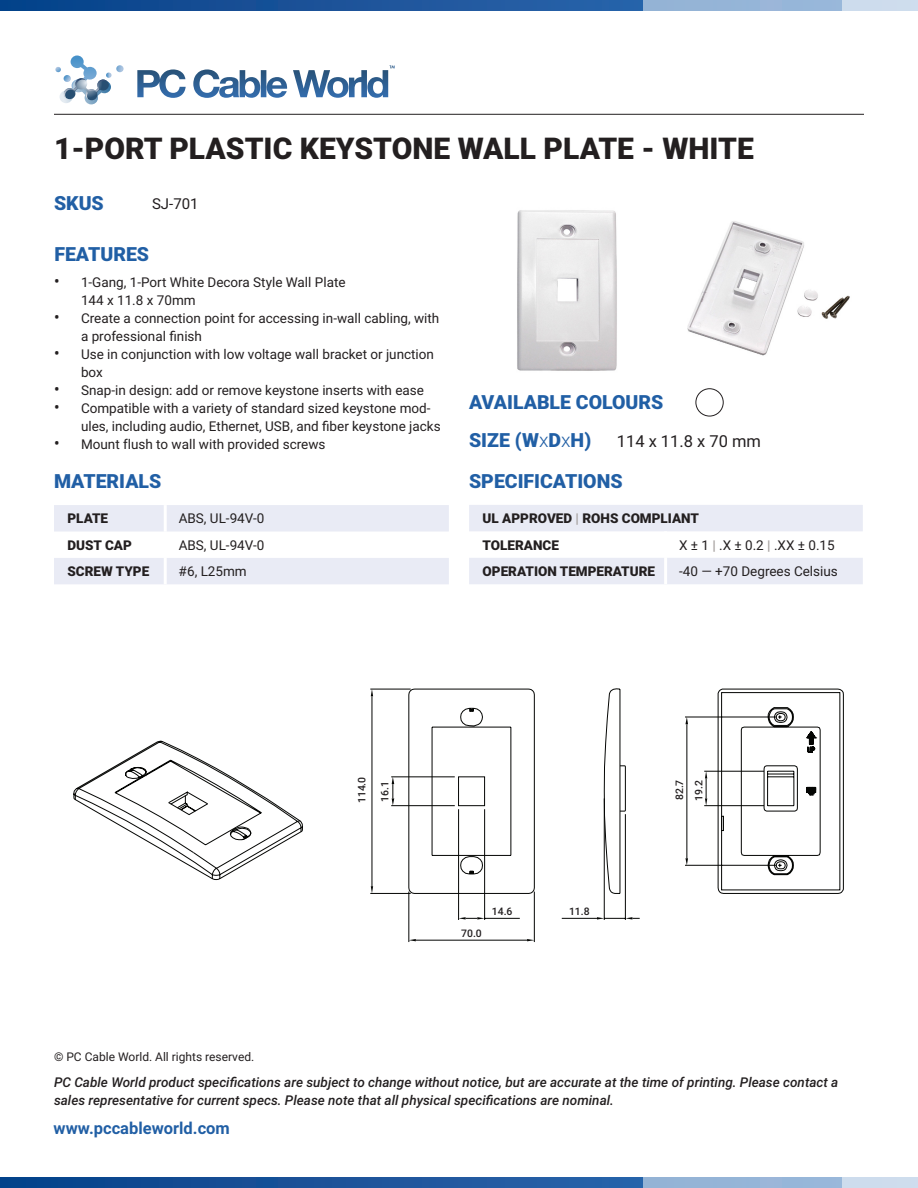
<style>
.page{position:relative;width:918px;height:1188px;background:#fff}
.page>*{position:absolute;margin:0;border:0;box-sizing:border-box;transform-origin:0 0}
.Product_Title{font:900 30px "Roboto";color:#231f20}
.Small_title{font:900 19.5px "Roboto";color:#215fa5}
.t1{font:700 16.5px "Roboto";color:#215fa5}
.SKU_infos{font:16.5px "Roboto";color:#231f20}
.SKU{font:15px "Roboto";color:#231f20}
.t2{font:13.5px/18px "Roboto";color:#231f20}
.t3{font:italic 500 13.5px/18px "Roboto";color:#231f20}
.t4{font:900 13.5px "Roboto";color:#231f20}
.t5{font:12px "Roboto";color:#231f20}
.t6{font:500 10.5px/22.8px "Roboto";color:#231f20}
.s1{font-size:16.5px}
.s2{font-weight:300}
.s3{color:#a7a2a0}
.s4{font-weight:900;color:#a7a2a0}
</style>
<div class="page">
<svg style="left:0;top:0;width:644px;height:11px;background:#195299"></svg>
<svg style="left:55px;top:55px;width:69px;height:50px"></svg>
<svg style="left:137px;top:65px;width:258px;height:33px"></svg>
<div style="left:644px;top:0;width:274px;height:11px;background:#95b5d8"></div>
<div style="left:842px;top:0;width:76px;height:11px;background:#cddced"></div>
<svg style="left:0;top:1177px;width:643px;height:11px;background:#185299"></svg>
<div style="left:643px;top:1177px;width:275px;height:11px;background:#95b5d8"></div>
<div style="left:842px;top:1177px;width:76px;height:11px;background:#cddced"></div>
<hr style="left:54px;top:114px;width:810px;height:1px;background:#231f20">
<svg style="left:54px;top:505px;width:395px;height:79px"></svg>
<hr style="left:164px;top:505px;width:3px;height:27px;background:#fff">
<hr style="left:164px;top:532px;width:3px;height:26px;background:#fff">
<hr style="left:164px;top:558px;width:3px;height:26px;background:#fff">
<img style="left:517px;top:210px;width:100px;height:161px">
<img style="left:687px;top:221px;width:163px;height:135px">
<div style="left:696px;top:388px;width:28px;height:28px;border:1px solid #231f20;border-radius:50%"></div>
<svg style="left:469px;top:505px;width:394px;height:79px"></svg>
<hr style="left:664px;top:531px;width:3px;height:27px;background:#fff">
<hr style="left:664px;top:558px;width:3px;height:26px;background:#fff">
<hr style="left:458px;top:809px;width:1px;height:111px;background:#040503">
<hr style="left:484px;top:809px;width:1px;height:111px;background:#040503">
<hr style="left:485px;top:918px;width:35px;height:1px;background:#040503">
<svg style="left:459px;top:917px;width:26px;height:3px"></svg>
<hr style="left:370px;top:689px;width:41px;height:1px;background:#040503">
<hr style="left:370px;top:893px;width:41px;height:1px;background:#040503">
<hr style="left:372px;top:696px;width:1px;height:190px;background:#040503">
<svg style="left:371px;top:689px;width:2px;height:7px"></svg>
<svg style="left:371px;top:886px;width:2px;height:7px"></svg>
<hr style="left:409px;top:892px;width:1px;height:50px;background:#040503">
<hr style="left:534px;top:892px;width:1px;height:50px;background:#040503">
<hr style="left:416px;top:940px;width:111px;height:1px;background:#040503">
<svg style="left:409px;top:939px;width:7px;height:2px"></svg>
<svg style="left:527px;top:939px;width:7px;height:2px"></svg>
<svg style="left:391px;top:689px;width:144px;height:205px"></svg>
<svg style="left:561px;top:688px;width:79px;height:232px"></svg>
<svg style="left:685px;top:689px;width:159px;height:205px"></svg>
<svg style="left:73px;top:741px;width:230px;height:139px"></svg>
<p class="Product_Title" style="left:54px;top:127px;width:701px">1-PORT PLASTIC KEYSTONE WALL PLATE - WHITE</p>
<p class="Small_title" style="left:54px;top:189px;width:51px">SKUS</p>
<p class="SKU" style="left:152px;top:193px;width:48px">SJ-701</p>
<p class="Small_title" style="left:54px;top:240px;width:96px">FEATURES</p>
<p class="t2" style="left:81px;top:273px;width:266px;text-indent:-27px"><span class="s1">•</span> 1-Gang, 1-Port White Decora Style Wall Plate<br>144 x 11.8 x 70mm</p>
<p class="t2" style="left:81px;top:309px;width:360px;text-indent:-27px"><span class="s1">•</span> Create a connection point for accessing in-wall cabling, with a professional finish</p>
<p class="t2" style="left:81px;top:345px;width:355px;text-indent:-27px"><span class="s1">•</span> Use in conjunction with low voltage wall bracket or junction box</p>
<p class="t2" style="left:54px;top:381px;width:372px"><span class="s1">•</span> Snap-in design: add or remove keystone inserts with ease</p>
<p class="t2" style="left:81px;top:399px;width:361px;text-indent:-27px"><span class="s1">•</span> Compatible with a variety of standard sized keystone mod&shy;ules, including audio, Ethernet, USB, and fiber keystone jacks</p>
<p class="t2" style="left:54px;top:435px;width:273px"><span class="s1">•</span> Mount flush to wall with provided screws</p>
<p class="Small_title" style="left:54px;top:468px;width:109px">MATERIALS</p>
<p class="t4" style="left:68px;top:509px;width:42px">PLATE</p>
<p class="t2" style="left:179px;top:509px;width:87px">ABS, UL-94V-0</p>
<p class="t4" style="left:68px;top:536px;width:66px">DUST CAP</p>
<p class="t2" style="left:179px;top:535px;width:87px">ABS, UL-94V-0</p>
<p class="t4" style="left:68px;top:562px;width:83px">SCREW TYPE</p>
<p class="t2" style="left:179px;top:562px;width:70px">#6, L25mm</p>
<p class="Small_title" style="left:469px;top:388px;width:196px">AVAILABLE COLOURS</p>
<p class="Small_title" style="left:469px;top:427px;width:124px">SIZE (W<span class="s2">x</span>D<span class="s2">x</span>H)</p>
<p class="SKU_infos" style="left:617px;top:429px;width:146px">114 x 11.8 x 70 mm</p>
<p class="Small_title" style="left:469px;top:468px;width:155px">SPECIFICATIONS</p>
<p class="t4" style="left:483px;top:509px;width:218px">UL APPROVED <span class="s3">|</span> ROHS COMPLIANT</p>
<p class="t4" style="left:483px;top:535px;width:78px">TOLERANCE</p>
<p class="t2" style="left:679px;top:535px;width:157px">X ± 1 <span class="s4">|</span> .X ± 0.2 <span class="s4">|</span> .XX ± 0.15</p>
<p class="t4" style="left:483px;top:562px;width:174px">OPERATION TEMPERATURE</p>
<p class="t2" style="left:679px;top:562px;width:160px">-40 — +70 Degrees Celsius</p>
<p class="t5" style="left:54px;top:1048px;width:202px">© PC Cable World. All rights reserved.</p>
<p class="t6" style="left:350px;top:803px;width:28px;rotate:-90deg">114.0<br>16.1</p>
<p class="t6" style="left:461px;top:922px;width:22px">70.0</p>
<p class="t6" style="left:492px;top:899px;width:22px">14.6</p>
<p class="t6" style="left:569px;top:899px;width:22px">11.8</p>
<p class="t6" style="left:670px;top:801px;width:23px;line-height:19.2px;rotate:-90deg">82.7<br>19.2</p>
<p class="t3" style="left:54px;top:1073px;width:786px">PC Cable World product specifications are subject to change without notice, but are accurate at the time of printing. Please contact a sales representative for current specs. Please note that all physical specifications are nominal.</p>
<p class="t1" style="left:54px;top:1117px;width:178px">www.pccableworld.com</p>
</div>
